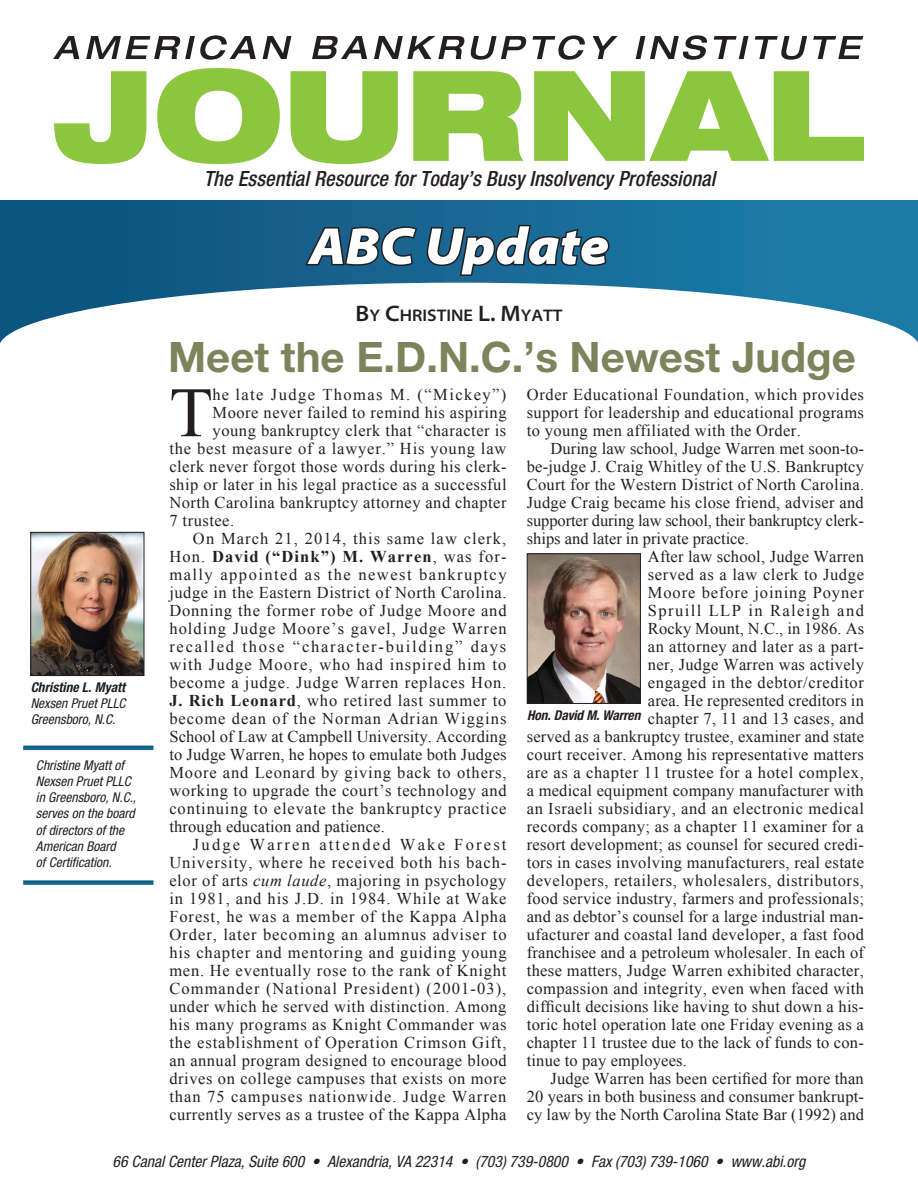
<style>
.page{position:relative;width:918px;height:1188px;background:#fff}
.page>*{position:absolute;margin:0;border:0;box-sizing:border-box;transform-origin:0 0}
.Body_text{font:70.8px "Times New Roman";color:#231f20}
.Page_Header{font:italic 900 semi-expanded 52.5px "Myriad Pro";color:#fff}
.Article_Headline_1{font:700 42px "Helvetica Neue LT Std";color:#7c845c}
.t1{font:italic 500 condensed 21px "Helvetica Neue LT Std";letter-spacing:.005em;color:#231f20}
.Author_Name_-_Top_of{font:600 semi-expanded 16.8px "Myriad Pro";color:#231f20}
.Body_text-2{font:16.5px/18px "Times New Roman";letter-spacing:.02em;color:#231f20;text-align:justify}
.Body_text-3{font:16.5px "Times New Roman";letter-spacing:.04em;color:#231f20}
.Body_text-4{font:16.5px "Times New Roman";letter-spacing:.085em;color:#231f20}
.Body_text-5{font:16.5px "Times New Roman";letter-spacing:.05em;color:#231f20}
.Body_text-6{font:16.5px "Times New Roman";letter-spacing:.055em;color:#231f20}
.t2{font:italic condensed 15.75px "Helvetica Neue";color:#231f20}
.Author_Caption_2_Bio{font:italic condensed 13.5px/16.2px "Helvetica Neue";color:#231f20}
.Author_Caption_1{font:italic 700 condensed 13.5px "Helvetica Neue";color:#231f20}
.s1{font-size:22.5px}
.s2{font-weight:700}
.s3{font-style:italic}
</style>
<div class="page">
<svg style="left:54px;top:71px;width:92px;height:93px"></svg>
<svg style="left:53px;top:36px;width:26px;height:23px"></svg>
<svg style="left:86px;top:35px;width:170px;height:25px"></svg>
<svg style="left:263px;top:36px;width:28px;height:23px"></svg>
<svg style="left:312px;top:36px;width:55px;height:23px"></svg>
<svg style="left:374px;top:36px;width:153px;height:24px"></svg>
<svg style="left:533px;top:35px;width:52px;height:25px"></svg>
<svg style="left:593px;top:36px;width:25px;height:23px"></svg>
<svg style="left:636px;top:35px;width:71px;height:25px"></svg>
<svg style="left:714px;top:36px;width:35px;height:23px"></svg>
<svg style="left:755px;top:36px;width:52px;height:24px"></svg>
<svg style="left:813px;top:36px;width:50px;height:23px"></svg>
<svg style="left:0;top:201px;width:918px;height:82px;background:#105e8a"></svg>
<svg style="left:0;top:283px;width:918px;height:60px"></svg>
<svg style="left:157px;top:68px;width:707px;height:275px"></svg>
<img style="left:32px;top:534px;width:110px;height:140px">
<div style="left:30px;top:532px;width:114px;height:144px;border:1px solid #231f20"></div>
<svg style="left:23px;top:746px;width:131px;height:4px"></svg>
<div style="left:23px;top:880px;width:131px;height:5px;background:#18628e"></div>
<img style="left:529px;top:555px;width:110px;height:147px">
<div style="left:527px;top:553px;width:114px;height:151px;border:1px solid #231f20"></div>
<p class="Author_Caption_1" style="left:31px;top:679px;width:96px">Christine L. Myatt</p>
<p class="Author_Caption_2_Bio" style="left:31px;top:695px;width:96px">Nexsen Pruet PLLC</p>
<p class="Author_Caption_2_Bio" style="left:31px;top:711px;width:86px">Greensboro, N.C.</p>
<p class="Author_Caption_2_Bio" style="left:36px;top:757px;width:102px">Christine Myatt of<br>Nexsen Pruet PLLC in Greensboro, N.C., serves on the board of directors of the<br>American Board<br>of Certification.</p>
<p class="t1" style="left:204px;top:166px;width:513px">The Essential Resource for Today’s Busy Insolvency Professional</p>
<p class="Page_Header" style="left:309px;top:216px;width:302px">ABC Update</p>
<p class="Author_Name_-_Top_of" style="left:356px;top:306px;width:209px"><span class="s1">B</span>Y <span class="s1">C</span>HRISTINE <span class="s1">L. M</span>YATT</p>
<p class="Article_Headline_1" style="left:168px;top:331px;width:689px">Meet the E.D.N.C.’s Newest Judge</p>
<p class="Body_text" style="left:169px;top:365px;width:45px">T</p>
<p class="Body_text-4" style="left:213px;top:384px;width:295px">he late Judge Thomas M. (“Mickey”)</p>
<p class="Body_text-2" style="left:527px;top:385px;width:339px">Order Educational Foundation, which provides support for leadership and educational programs to young men affiliated with the Order.</p>
<p class="Body_text-2" style="left:527px;top:439px;width:339px;text-indent:24px">During law school, Judge Warren met soon-to&shy;be-judge J. Craig Whitley of the U.S. Bankruptcy Court for the Western District of North Carolina.<br>Judge Craig became his close friend, adviser and supporter during law school, their bankruptcy clerk&shy;ships and later in private practice.</p>
<p class="Body_text-2" style="left:648px;top:547px;width:218px">After law school, Judge Warren</p>
<p class="Body_text-3" style="left:648px;top:564px;width:218px">served as a law clerk to Judge</p>
<p class="Body_text-6" style="left:648px;top:582px;width:218px">Moore before joining Poyner</p>
<p class="Body_text-4" style="left:648px;top:600px;width:218px">Spruill LLP in Raleigh and</p>
<p class="Body_text-2" style="left:648px;top:619px;width:218px">Rocky Mount, N.C., in 1986. As</p>
<p class="Body_text-2" style="left:648px;top:637px;width:218px">an attorney and later as a part-</p>
<p class="Body_text-2" style="left:648px;top:655px;width:218px">ner, Judge Warren was actively</p>
<p class="Body_text-2" style="left:648px;top:673px;width:218px">engaged in the debtor/creditor</p>
<p class="Body_text-2" style="left:648px;top:691px;width:217px">area. He represented creditors in</p>
<p class="Body_text-2" style="left:648px;top:709px;width:218px">chapter 7, 11 and 13 cases, and</p>
<p class="Body_text-2" style="left:527px;top:727px;width:339px">served as a bankruptcy trustee, examiner and state</p>
<p class="Body_text-2" style="left:527px;top:745px;width:339px">court receiver. Among his representative matters</p>
<p class="Body_text-2" style="left:527px;top:763px;width:339px">are as a chapter 11 trustee for a hotel complex,</p>
<p class="Body_text-2" style="left:527px;top:781px;width:339px">a medical equipment company manufacturer with</p>
<p class="Body_text-2" style="left:527px;top:799px;width:339px">an Israeli subsidiary, and an electronic medical</p>
<p class="Body_text-2" style="left:527px;top:817px;width:339px">records company; as a chapter 11 examiner for a</p>
<p class="Body_text-2" style="left:527px;top:835px;width:339px">resort development; as counsel for secured credi-</p>
<p class="Body_text-2" style="left:527px;top:853px;width:339px">tors in cases involving manufacturers, real estate</p>
<p class="Body_text-3" style="left:527px;top:870px;width:339px">developers, retailers, wholesalers, distributors,</p>
<p class="Body_text-2" style="left:527px;top:889px;width:339px">food service industry, farmers and professionals;</p>
<p class="Body_text-2" style="left:527px;top:907px;width:339px">and as debtor’s counsel for a large industrial man-</p>
<p class="Body_text-2" style="left:527px;top:925px;width:339px">ufacturer and coastal land developer, a fast food</p>
<p class="Body_text-2" style="left:527px;top:943px;width:339px">franchisee and a petroleum wholesaler. In each of</p>
<p class="Body_text-2" style="left:527px;top:961px;width:339px">these matters, Judge Warren exhibited character,</p>
<p class="Body_text-2" style="left:527px;top:979px;width:339px">compassion and integrity, even when faced with</p>
<p class="Body_text-2" style="left:527px;top:997px;width:339px">difficult decisions like having to shut down a his-</p>
<p class="Body_text-2" style="left:527px;top:1015px;width:339px">toric hotel operation late one Friday evening as a</p>
<p class="Body_text-2" style="left:527px;top:1033px;width:339px">chapter 11 trustee due to the lack of funds to con-</p>
<p class="Body_text-2" style="left:527px;top:1051px;width:162px">tinue to pay employees.</p>
<p class="Body_text-2" style="left:527px;top:1069px;width:339px;text-indent:24px">Judge Warren has been certified for more than 20 years in both business and consumer bankrupt&shy;cy law by the North Carolina State Bar (1992) and</p>
<p class="Body_text-2" style="left:213px;top:403px;width:295px">Moore never failed to remind his aspiring</p>
<p class="Body_text-2" style="left:213px;top:421px;width:295px">young bankruptcy clerk that “character is</p>
<p class="Body_text-5" style="left:169px;top:438px;width:339px">the best measure of a lawyer.” His young law</p>
<p class="Body_text-2" style="left:169px;top:457px;width:339px">clerk never forgot those words during his clerk-</p>
<p class="Body_text-2" style="left:169px;top:475px;width:339px">ship or later in his legal practice as a successful</p>
<p class="Body_text-2" style="left:169px;top:493px;width:339px">North Carolina bankruptcy attorney and chapter</p>
<p class="Body_text-2" style="left:169px;top:511px;width:66px">7 trustee.</p>
<p class="Body_text-2" style="left:169px;top:529px;width:339px;text-indent:24px">On March 21, 2014, this same law clerk, Hon. <span class="s2">David (“Dink”) M. Warren</span>, was for&shy;mally appointed as the newest bankruptcy judge in the Eastern District of North Carolina.<br>Donning the former robe of Judge Moore and holding Judge Moore’s gavel, Judge Warren recalled those “character-building” days with Judge Moore, who had inspired him to become a judge. Judge Warren replaces Hon.<br><span class="s2">J. Rich Leonard</span>, who retired last summer to become dean of the Norman Adrian Wiggins School of Law at Campbell University. According to Judge Warren, he hopes to emulate both Judges Moore and Leonard by giving back to others, working to upgrade the court’s technology and continuing to elevate the bankruptcy practice through education and patience.</p>
<p class="Body_text-2" style="left:169px;top:835px;width:339px;text-indent:24px">Judge Warren attended Wake Forest University, where he received both his bach&shy;elor of arts <span class="s3">cum laude</span>, majoring in psychology in 1981, and his J.D. in 1984. While at Wake Forest, he was a member of the Kappa Alpha Order, later becoming an alumnus adviser to his chapter and mentoring and guiding young men. He eventually rose to the rank of Knight Commander (National President) (2001-03), under which he served with distinction. Among his many programs as Knight Commander was the establishment of Operation Crimson Gift, an annual program designed to encourage blood drives on college campuses that exists on more than 75 campuses nationwide. Judge Warren currently serves as a trustee of the Kappa Alpha</p>
<p class="Author_Caption_1" style="left:527px;top:707px;width:115px">Hon. David M. Warren</p>
<p class="t2" style="left:113px;top:1152px;width:694px">66 Canal Center Plaza, Suite 600 • Alexandria, VA 22314 • (703) 739-0800 • Fax (703) 739-1060 • www.abi.org</p>
</div>
